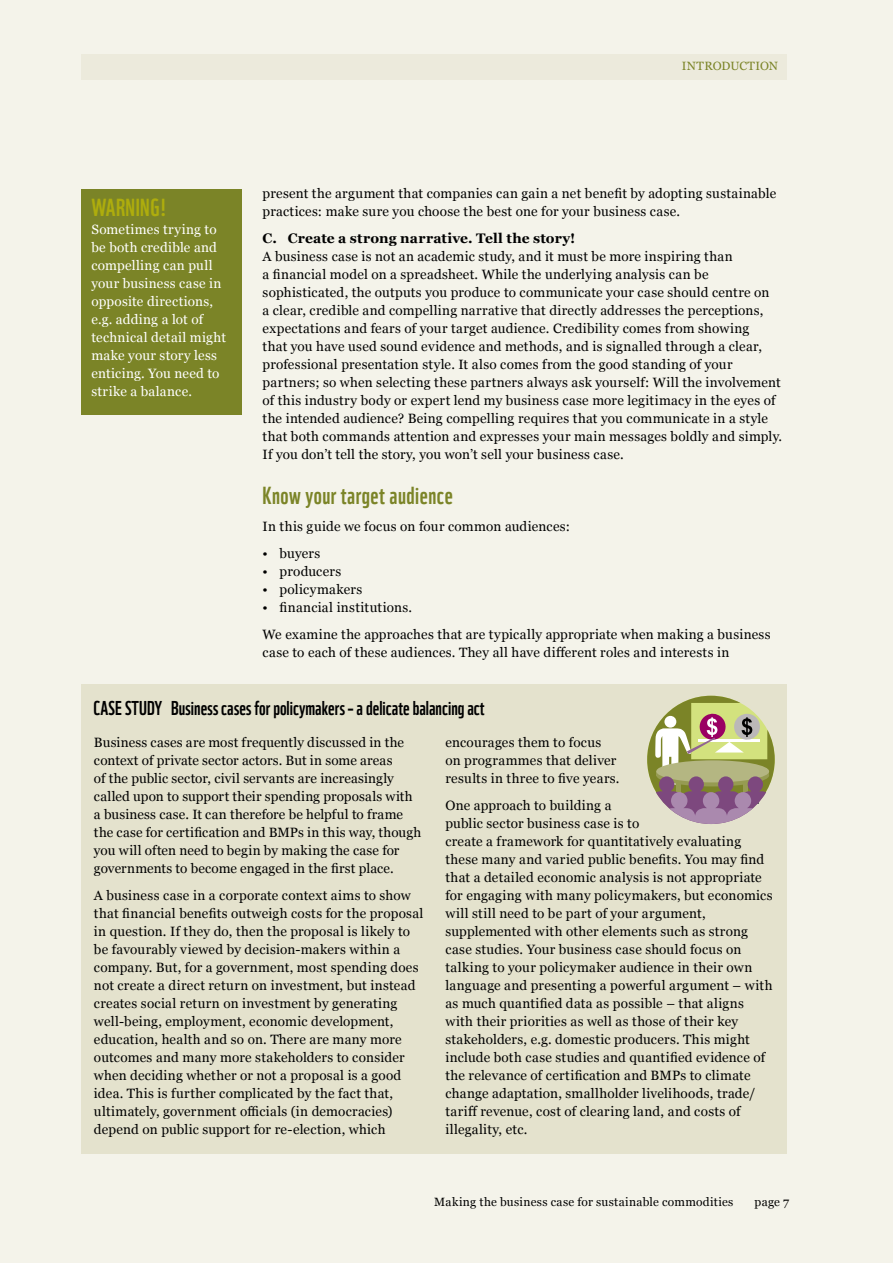
<style>
.page{position:relative;width:893px;height:1263px;background:#f4f3ea}
.page>*{position:absolute;margin:0;border:0;box-sizing:border-box;transform-origin:0 0}
.t1{font:24px "WWF";letter-spacing:.02em;color:#7b8427}
.t2{font:24px "WWF";color:#aead0d}
.t3{font:19.5px "WWF";color:#000}
.t4{font:700 13.8px "Georgia";letter-spacing:.01em;color:#000}
.t5{font:13.5px/18px "Georgia";letter-spacing:.015em;color:#000}
.t6{font:13.5px/18px "Georgia";letter-spacing:.02em;color:#fff}
.t7{font:12px "Georgia";letter-spacing:.025em;color:#000}
.t8{font:12px "Georgia";letter-spacing:-.005em;color:#7b8427}
</style>
<div class="page">
<div style="left:81px;top:54px;width:706px;height:26px;background:#eceadc"></div>
<div style="left:81px;top:684px;width:706px;height:469px;background:#e4e2cd"></div>
<div style="left:81px;top:189px;width:160px;height:225px;background:#7b8427"></div>
<svg style="left:647px;top:696px;width:128px;height:128px"></svg>
<p class="t8" style="left:682px;top:57px;width:49px">Introducti</p>
<p class="t8" style="left:760px;top:57px;width:17px">on</p>
<h1 class="t2" style="left:91px;top:189px;width:35px">WARNING</h1>
<h1 class="t2" style="left:160px;top:189px;width:8px">!</h1>
<p class="t6" style="left:91px;top:220px;width:136px">Sometimes trying to be both credible and compelling can pull your business case in opposite directions, e.g. adding a lot of technical detail might make your story less enticing. You need to strike a balance.</p>
<p class="t5" style="left:263px;top:184px;width:515px">present the argument that companies can gain a net benefit by adopting sustainable practices: make sure you choose the best one for your business case.</p>
<p class="t4" style="left:263px;top:228px;width:314px">C. Create a strong narrative. Tell the story!</p>
<p class="t5" style="left:263px;top:247px;width:521px">A business case is not an academic study, and it must be more inspiring than<br>a financial model on a spreadsheet. While the underlying analysis can be sophisticated, the outputs you produce to communicate your case should centre on<br>a clear, credible and compelling narrative that directly addresses the perceptions, expectations and fears of your target audience. Credibility comes from showing<br>that you have used sound evidence and methods, and is signalled through a clear, professional presentation style. It also comes from the good standing of your partners; so when selecting these partners always ask yourself: Will the involvement of this industry body or expert lend my business case more legitimacy in the eyes of the intended audience? Being compelling requires that you communicate in a style that both commands attention and expresses your main messages boldly and simply.<br>If you don’t tell the story, you won’t sell your business case.</p>
<h1 class="t1" style="left:263px;top:477px;width:192px">Know your target audience</h1>
<p class="t5" style="left:263px;top:517px;width:309px">In this guide we focus on four common audiences:</p>
<p class="t5" style="left:263px;top:544px;width:59px">• buyers</p>
<p class="t5" style="left:263px;top:562px;width:80px">• producers</p>
<p class="t5" style="left:263px;top:580px;width:101px">• policymakers</p>
<p class="t5" style="left:263px;top:593px;width:509px;line-height:27px">• financial institutions.<br>We examine the approaches that are typically appropriate when making a business</p>
<p class="t5" style="left:263px;top:643px;width:468px">case to each of these audiences. They all have different roles and interests in</p>
<h2 class="t3" style="left:94px;top:693px;width:393px">Case study Business cases for policymakers – a delicate balancing act</h2>
<p class="t5" style="left:94px;top:733px;width:329px">Business cases are most frequently discussed in the context of private sector actors. But in some areas<br>of the public sector, civil servants are increasingly called upon to support their spending proposals with a business case. It can therefore be helpful to frame the case for certification and BMPs in this way, though you will often need to begin by making the case for governments to become engaged in the first place.</p>
<p class="t5" style="left:94px;top:886px;width:331px">A business case in a corporate context aims to show that financial benefits outweigh costs for the proposal in question. If they do, then the proposal is likely to be favourably viewed by decision-makers within a company. But, for a government, most spending does not create a direct return on investment, but instead creates social return on investment by generating well-being, employment, economic development, education, health and so on. There are many more outcomes and many more stakeholders to consider when deciding whether or not a proposal is a good idea. This is further complicated by the fact that, ultimately, government officials (in democracies) depend on public support for re-election, which</p>
<p class="t5" style="left:445px;top:733px;width:176px">encourages them to focus on programmes that deliver results in three to five years.</p>
<p class="t5" style="left:445px;top:796px;width:329px">One approach to building a<br>public sector business case is to<br>create a framework for quantitatively evaluating these many and varied public benefits. You may find that a detailed economic analysis is not appropriate for engaging with many policymakers, but economics will still need to be part of your argument, supplemented with other elements such as strong case studies. Your business case should focus on talking to your policymaker audience in their own language and presenting a powerful argument – with as much quantified data as possible – that aligns with their priorities as well as those of their key stakeholders, e.g. domestic producers. This might include both case studies and quantified evidence of the relevance of certification and BMPs to climate change adaptation, smallholder livelihoods, trade/ tariff revenue, cost of clearing land, and costs of illegality, etc.</p>
<p class="t7" style="left:434px;top:1193px;width:301px">Making the business case for sustainable commodities</p>
<p class="t7" style="left:755px;top:1193px;width:36px">page 7</p>
</div>
